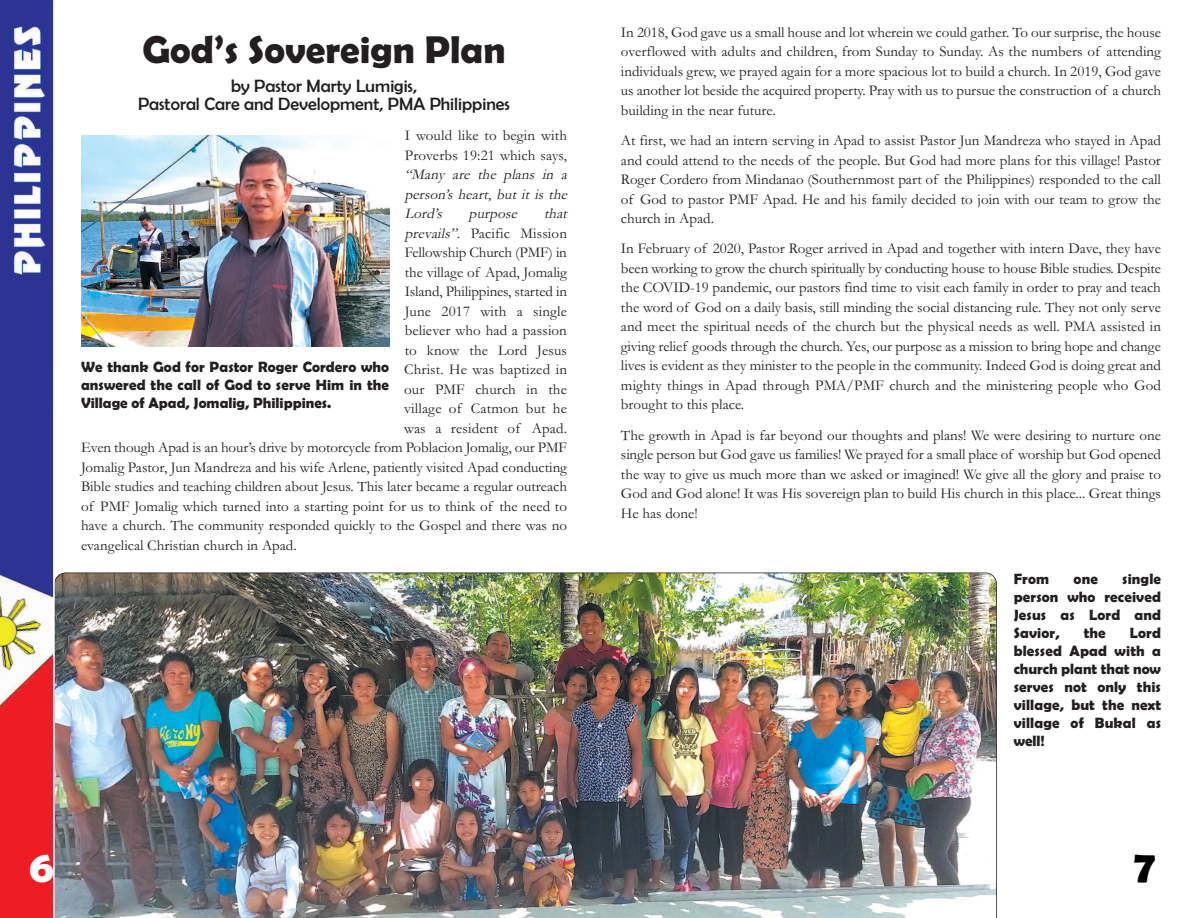
<style>
.page{position:relative;width:1188px;height:918px;background:#fff}
.page>*{position:absolute;margin:0;border:0;box-sizing:border-box;transform-origin:0 0}
.t1{font:700 45px "Berlin Sans FB Demi";color:#fff}
.t2{font:700 45px "Berlin Sans FB Demi";color:#000}
.t3{font:700 39px "Berlin Sans FB Demi";color:#231f20}
.t4{font:18px/18px "Berlin Sans FB";color:#231f20;text-align:center}
.t5{font:15px/19.5px "Garamond";color:#231f20;text-align:justify}
.t6{font:700 15px/18px "Berlin Sans FB Demi";letter-spacing:.01em;color:#231f20;text-align:justify}
.t7{font:italic 15px/19.5px "Garamond";color:#231f20;text-align:justify}
.s1{font-style:italic}
</style>
<div class="page">
<img style="left:0;top:0;width:52px;height:918px">
<svg style="left:52px;top:0;width:1px;height:918px"></svg>
<img style="left:81px;top:135px;width:309px;height:212px">
<img style="left:55px;top:573px;width:942px;height:345px">
<h2 class="t3" style="left:142px;top:27px;width:365px">God’s Sovereign Plan</h2>
<p class="t4" style="left:138px;top:77px;width:373px">by Pastor Marty Lumigis,<br>Pastoral Care and Development, PMA Philippines</p>
<p class="t5" style="left:405px;top:125px;width:164px">I would like to begin with<br>Proverbs 19:21 which says,</p>
<p class="t7" style="left:405px;top:164px;width:168px">“Many are the plans in a person’s heart, but it is the Lord’s</p>
<p class="t7" style="left:469px;top:203px;width:54px">purpose</p>
<p class="t7" style="left:544px;top:203px;width:29px">that</p>
<p class="t5" style="left:405px;top:223px;width:164px"><span class="s1">prevails”.</span> Pacific Mission</p>
<p class="t5" style="left:405px;top:242px;width:164px">Fellowship Church (PMF) in</p>
<p class="t5" style="left:405px;top:262px;width:164px">the village of Apad, Jomalig</p>
<p class="t5" style="left:405px;top:281px;width:164px">Island, Philippines, started in</p>
<p class="t5" style="left:405px;top:301px;width:164px">June 2017 with a single</p>
<p class="t5" style="left:405px;top:320px;width:164px">believer who had a passion</p>
<p class="t5" style="left:405px;top:340px;width:164px">to know the Lord Jesus</p>
<p class="t5" style="left:404px;top:359px;width:164px">Christ. He was baptized in</p>
<p class="t5" style="left:404px;top:379px;width:164px">our PMF church in the</p>
<p class="t5" style="left:404px;top:398px;width:164px">village of Catmon but he</p>
<p class="t5" style="left:404px;top:418px;width:164px">was a resident of Apad.</p>
<p class="t5" style="left:81px;top:437px;width:487px">Even though Apad is an hour’s drive by motorcycle from Poblacion Jomalig, our PMF</p>
<p class="t5" style="left:81px;top:457px;width:488px">Jomalig Pastor, Jun Mandreza and his wife Arlene, patiently visited Apad conducting</p>
<p class="t5" style="left:81px;top:476px;width:487px">Bible studies and teaching children about Jesus. This later became a regular outreach</p>
<p class="t5" style="left:81px;top:496px;width:487px">of PMF Jomalig which turned into a starting point for us to think of the need to</p>
<p class="t5" style="left:81px;top:515px;width:487px">have a church. The community responded quickly to the Gospel and there was no</p>
<p class="t5" style="left:81px;top:535px;width:217px">evangelical Christian church in Apad.</p>
<p class="t6" style="left:81px;top:357px;width:310px">We thank God for Pastor Roger Cordero who answered the call of God to serve Him in the Village of Apad, Jomalig, Philippines.</p>
<h1 class="t1" style="left:29px;top:840px;width:26px">6</h1>
<p class="t5" style="left:621px;top:22px;width:542px">In 2018, God gave us a small house and lot wherein we could gather. To our surprise, the house overflowed with adults and children, from Sunday to Sunday. As the numbers of attending individuals grew, we prayed again for a more spacious lot to build a church. In 2019, God gave us another lot beside the acquired property. Pray with us to pursue the construction of a church building in the near future.</p>
<p class="t5" style="left:621px;top:130px;width:542px">At first, we had an intern serving in Apad to assist Pastor Jun Mandreza who stayed in Apad and could attend to the needs of the people. But God had more plans for this village! Pastor Roger Cordero from Mindanao (Southernmost part of the Philippines) responded to the call of God to pastor PMF Apad. He and his family decided to join with our team to grow the church in Apad.</p>
<p class="t5" style="left:621px;top:238px;width:542px">In February of 2020, Pastor Roger arrived in Apad and together with intern Dave, they have been working to grow the church spiritually by conducting house to house Bible studies. Despite the COVID-19 pandemic, our pastors find time to visit each family in order to pray and teach the word of God on a daily basis, still minding the social distancing rule. They not only serve and meet the spiritual needs of the church but the physical needs as well. PMA assisted in giving relief goods through the church. Yes, our purpose as a mission to bring hope and change lives is evident as they minister to the people in the community. Indeed God is doing great and mighty things in Apad through PMA/PMF church and the ministering people who God brought to this place.</p>
<p class="t5" style="left:621px;top:425px;width:542px">The growth in Apad is far beyond our thoughts and plans! We were desiring to nurture one single person but God gave us families! We prayed for a small place of worship but God opened the way to give us much more than we asked or imagined! We give all the glory and praise to God and God alone! It was His sovereign plan to build His church in this place... Great things He has done!</p>
<p class="t6" style="left:1014px;top:569px;width:37px">From</p>
<p class="t6" style="left:1074px;top:569px;width:26px">one</p>
<p class="t6" style="left:1014px;top:569px;width:149px;text-indent:109px">single person who received Jesus as Lord and Savior,</p>
<p class="t6" style="left:1014px;top:623px;width:149px;text-indent:116px">Lord blessed Apad with a church plant that now serves not only this village, but the next village of Bukal as well!</p>
<p class="t6" style="left:1084px;top:623px;width:23px">the</p>
<h1 class="t2" style="left:1134px;top:840px;width:23px">7</h1>
</div>
